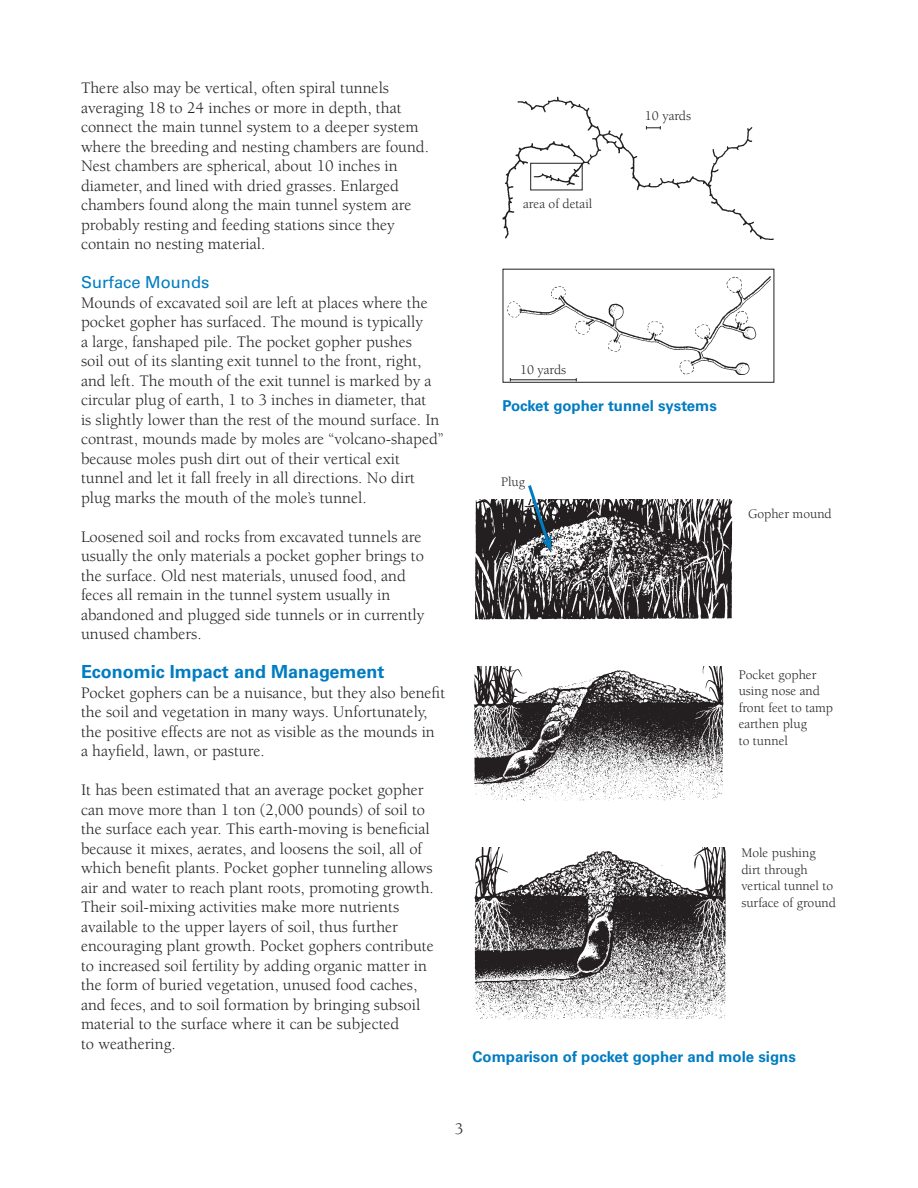
<style>
.page{position:relative;width:918px;height:1188px;background:#fff}
.page>*{position:absolute;margin:0;border:0;box-sizing:border-box;transform-origin:0 0}
.t1{font:700 18px "Univers";color:#007cc2}
.t2{font:16.5px/19.5px "Berkeley";color:#231f20}
.t3{font:16.5px "Univers";color:#007cc2}
.t4{font:700 15px "Univers";color:#007cc2}
.t5{font:13.5px/16.5px "Berkeley";color:#231f20}
</style>
<div class="page">
<img style="left:507px;top:277px;width:263px;height:98px">
<div style="left:503px;top:269px;width:271px;height:114px;border:1px solid #231f20"></div>
<img style="left:503px;top:96px;width:271px;height:143px">
<div style="left:530px;top:163px;width:53px;height:27px;border:1px solid #231f20"></div>
<svg style="left:646px;top:126px;width:15px;height:3px"></svg>
<hr style="left:510px;top:379px;width:66px;height:1px;background:#231f20">
<img style="left:475px;top:500px;width:258px;height:120px">
<img style="left:474px;top:666px;width:249px;height:135px">
<img style="left:474px;top:847px;width:252px;height:172px">
<svg style="left:526px;top:485px;width:25px;height:66px"></svg>
<p class="t2" style="left:81px;top:79px;width:350px">There also may be vertical, often spiral tunnels averaging 18 to 24 inches or more in depth, that connect the main tunnel system to a deeper system where the breeding and nesting chambers are found.<br>Nest chambers are spherical, about 10 inches in diameter, and lined with dried grasses. Enlarged chambers found along the main tunnel system are probably resting and feeding stations since they contain no nesting material.</p>
<p class="t3" style="left:81px;top:273px;width:130px">Surface Mounds</p>
<p class="t2" style="left:81px;top:293px;width:364px">Mounds of excavated soil are left at places where the pocket gopher has surfaced. The mound is typically<br>a large, fanshaped pile. The pocket gopher pushes<br>soil out of its slanting exit tunnel to the front, right, and left. The mouth of the exit tunnel is marked by a circular plug of earth, 1 to 3 inches in diameter, that<br>is slightly lower than the rest of the mound surface. In contrast, mounds made by moles are “volcano‑shaped” because moles push dirt out of their vertical exit tunnel and let it fall freely in all directions. No dirt plug marks the mouth of the mole’s tunnel.</p>
<p class="t2" style="left:81px;top:527px;width:345px">Loosened soil and rocks from excavated tunnels are usually the only materials a pocket gopher brings to the surface. Old nest materials, unused food, and feces all remain in the tunnel system usually in abandoned and plugged side tunnels or in currently unused chambers.</p>
<p class="t1" style="left:81px;top:661px;width:305px">Economic Impact and Management</p>
<p class="t2" style="left:81px;top:683px;width:366px">Pocket gophers can be a nuisance, but they also benefit the soil and vegetation in many ways. Unfortunately, the positive effects are not as visible as the mounds in a hayfield, lawn, or pasture.</p>
<p class="t2" style="left:81px;top:781px;width:354px">It has been estimated that an average pocket gopher can move more than 1 ton (2,000 pounds) of soil to the surface each year. This earth‑moving is beneficial because it mixes, aerates, and loosens the soil, all of which benefit plants. Pocket gopher tunneling allows air and water to reach plant roots, promoting growth.<br>Their soil‑mixing activities make more nutrients available to the upper layers of soil, thus further encouraging plant growth. Pocket gophers contribute to increased soil fertility by adding organic matter in the form of buried vegetation, unused food caches, and feces, and to soil formation by bringing subsoil material to the surface where it can be subjected<br>to weathering.</p>
<p class="t5" style="left:523px;top:196px;width:71px">area of detail</p>
<p class="t5" style="left:645px;top:108px;width:48px">10 yards</p>
<p class="t5" style="left:520px;top:361px;width:48px">10 yards</p>
<p class="t4" style="left:502px;top:396px;width:216px">Pocket gopher tunnel systems</p>
<p class="t5" style="left:501px;top:474px;width:25px">Plug</p>
<p class="t5" style="left:748px;top:506px;width:85px">Gopher mound</p>
<p class="t5" style="left:739px;top:666px;width:96px">Pocket gopher using nose and front feet to tamp earthen plug<br>to tunnel</p>
<p class="t5" style="left:741px;top:845px;width:96px">Mole pushing dirt through vertical tunnel to surface of ground</p>
<p class="t4" style="left:473px;top:1047px;width:325px">Comparison of pocket gopher and mole signs</p>
<p class="t2" style="left:455px;top:1119px;width:10px">3</p>
</div>
